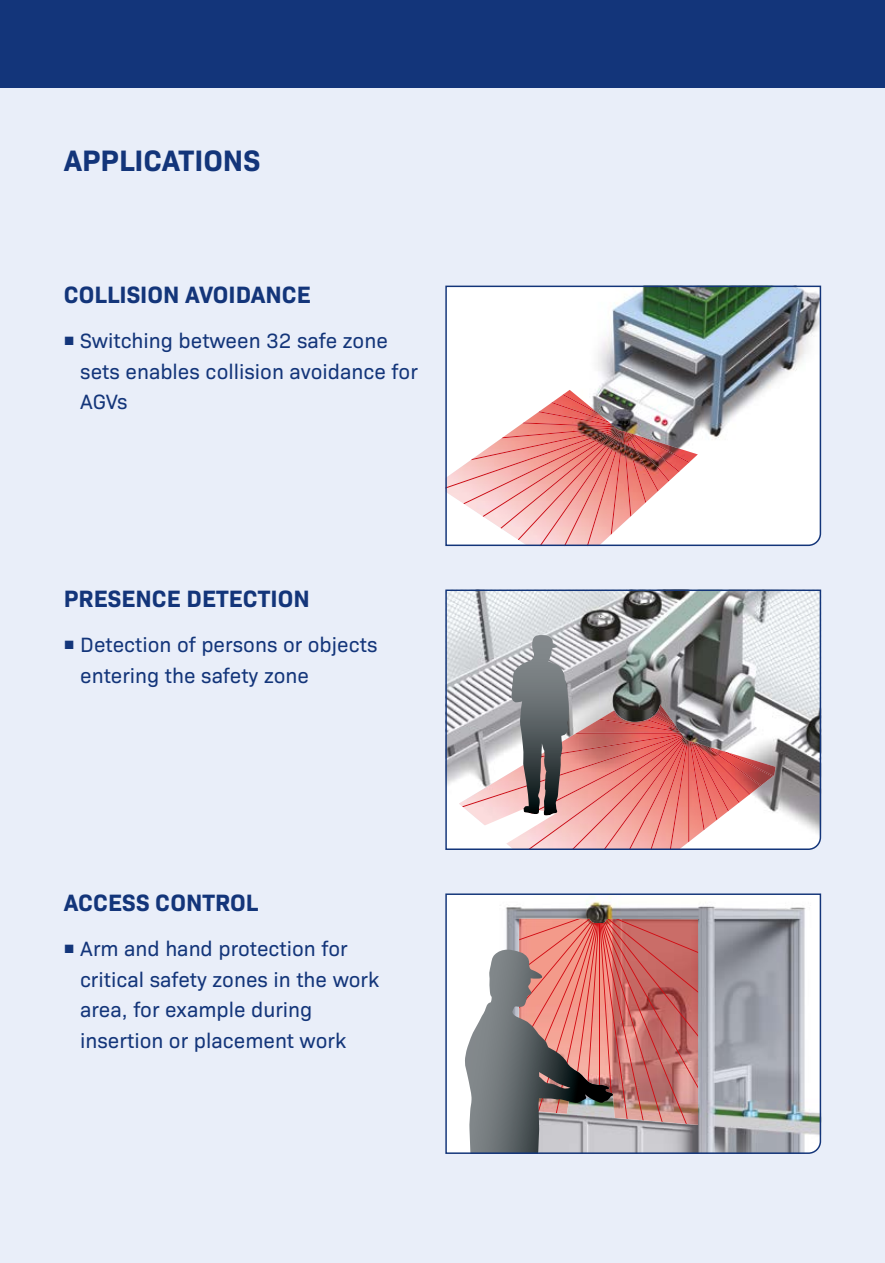
<style>
.page{position:relative;width:885px;height:1263px;background:#fff}
.page>*{position:absolute;margin:0;border:0;box-sizing:border-box;transform-origin:0 0}
.t1{font:700 30px "Bio Sans";color:#13357a}
.t2{font:700 24px "Bio Sans";color:#13357a}
.t3{font:21px/30.5px "Bio Sans";color:#13357a}
.s1{font-family:"Arial";font-size:18px}
</style>
<div class="page">
<div style="left:0;top:0;width:884px;height:1263px;background:#e9eef9"></div>
<img style="left:445px;top:285px;width:376px;height:262px">
<svg style="left:445px;top:589px;width:376px;height:261px;background:#bca7a9"></svg>
<svg style="left:445px;top:893px;width:376px;height:261px;background:#b49a9d"></svg>
<div style="left:0;top:0;width:884px;height:87px;background:#13357a"></div>
<h1 class="t1" style="left:64px;top:138px;width:198px">APPLICATIONS</h1>
<p class="t2" style="left:64px;top:276px;width:248px">COLLISION AVOIDANCE</p>
<p class="t3" style="left:80px;top:324px;width:339px;text-indent:-16px"><span class="s1">■</span> Switching between 32 safe zone sets enables collision avoidance for<br>AGVs</p>
<p class="t2" style="left:64px;top:580px;width:247px">PRESENCE DETECTION</p>
<p class="t3" style="left:80px;top:628px;width:299px;text-indent:-16px"><span class="s1">■</span> Detection of persons or objects entering the safety zone</p>
<p class="t2" style="left:64px;top:884px;width:196px">ACCESS CONTROL</p>
<p class="t3" style="left:80px;top:932px;width:300px;text-indent:-16px"><span class="s1">■</span> Arm and hand protection for critical safety zones in the work area, for example during insertion or placement work</p>
</div>
